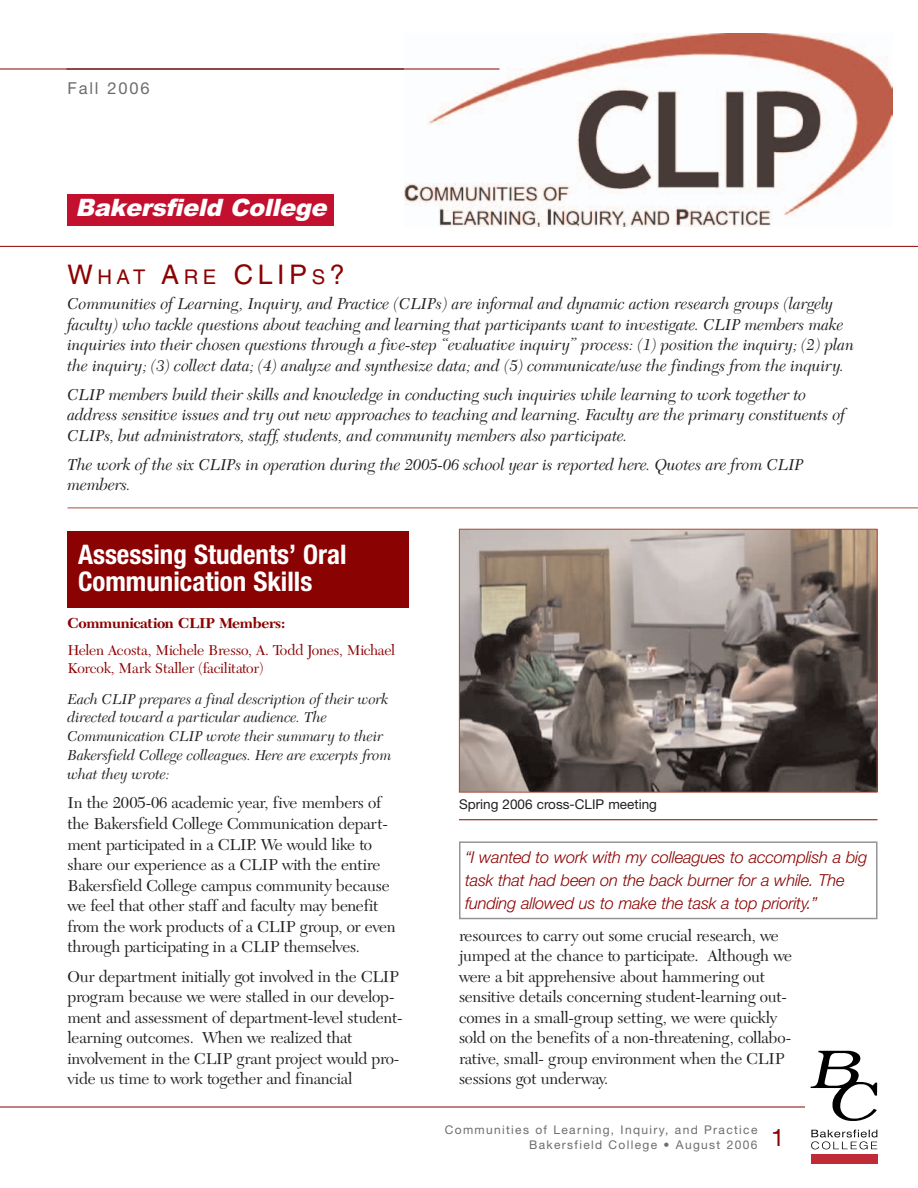
<style>
.page{position:relative;width:918px;height:1188px;background:#fff}
.page>*{position:absolute;margin:0;border:0;box-sizing:border-box;transform-origin:0 0}
.t1{font:700 condensed 27px/27px "Helvetica Neue";color:#fff}
.t2{font:27px "Helvetica";color:#8b0202}
.t3{font:italic 900 24px "Arial";color:#fff}
.t4{font:24px "Helvetica Neue";color:#8b0202}
.t5{font:16.5px/20.5px "New Caledonia";letter-spacing:-.01em;color:#231f20}
.t6{font:italic 16.5px/20.4px "New Caledonia";letter-spacing:-.01em;color:#231f20}
.t7{font:italic 300 16.5px/23.1px "Helvetica Neue";letter-spacing:-.01em;color:#8b0202}
.t8{font:16.5px "Helvetica Neue";letter-spacing:.11em;color:#6c6d70}
.t9{font:italic 15px/18.9px "New Caledonia";letter-spacing:-.01em;color:#231f20}
.t10{font:15px/18px "New Caledonia";letter-spacing:-.01em;color:#8b0202}
.t11{font:700 15px "New Caledonia";letter-spacing:-.01em;color:#8b0202}
.t12{font:13.5px "Helvetica Neue";color:#231f20}
.t13{font:12px/15px "Helvetica Neue";letter-spacing:.11em;color:#6c6d70;text-align:right}
.s1{font-size:20.25px}
</style>
<div class="page">
<img style="left:404px;top:34px;width:489px;height:193px">
<hr style="left:0;top:69px;width:500px;height:1px;background:#8b0202">
<hr style="left:0;top:246px;width:918px;height:1px;background:#8b0202">
<hr style="left:68px;top:508px;width:850px;height:1px;background:#ab4c36">
<div style="left:68px;top:531px;width:341px;height:77px;background:#8b0202"></div>
<img style="left:461px;top:531px;width:415px;height:260px">
<div style="left:459px;top:529px;width:419px;height:264px;border:1px solid #ab4c36"></div>
<hr style="left:459px;top:819px;width:419px;height:1px;background:#8b0202">
<div style="left:459px;top:841px;width:419px;height:78px;border:2px solid #939598"></div>
<hr style="left:0;top:1107px;width:864px;height:1px;background:#8b0202">
<div style="left:805px;top:1049px;width:81px;height:120px;background:#fff"></div>
<svg style="left:811px;top:1130px;width:66px;height:19px"></svg>
<div style="left:811px;top:1154px;width:66px;height:10px;background:#bf2b37"></div>
<svg style="left:811px;top:1051px;width:66px;height:70px"></svg>
<div style="left:68px;top:194px;width:266px;height:32px;background:#c3102f"></div>
<p class="t8" style="left:68px;top:78px;width:84px">Fall 2006</p>
<h2 class="t3" style="left:75px;top:194px;width:258px">Bakersfield College</h2>
<h1 class="t2" style="left:68px;top:264px;width:279px">W<span class="s1">HAT</span> A<span class="s1">RE</span> CLIP<span class="s1">S</span>?</h1>
<p class="t6" style="left:68px;top:293px;width:788px">Communities of Learning, Inquiry, and Practice (CLIPs) are informal and dynamic action research groups (largely faculty) who tackle questions about teaching and learning that participants want to investigate. CLIP members make inquiries into their chosen questions through a five-step “evaluative inquiry” process: (1) position the inquiry; (2) plan the inquiry; (3) collect data; (4) analyze and synthesize data; and (5) communicate/use the findings from the inquiry.</p>
<p class="t6" style="left:68px;top:384px;width:779px">CLIP members build their skills and knowledge in conducting such inquiries while learning to work together to address sensitive issues and try out new approaches to teaching and learning. Faculty are the primary constituents of<br>CLIPs, but administrators, staff, students, and community members also participate.</p>
<p class="t6" style="left:68px;top:454px;width:738px">The work of the six CLIPs in operation during the 2005-06 school year is reported here. Quotes are from CLIP members.</p>
<h1 class="t1" style="left:78px;top:540px;width:270px">Assessing Students’ Oral<br>Communication Skills</h1>
<p class="t11" style="left:68px;top:614px;width:219px">Communication CLIP Members:</p>
<p class="t10" style="left:68px;top:640px;width:329px">Helen Acosta, Michele Bresso, A. Todd Jones, Michael<br>Korcok, Mark Staller (facilitator)</p>
<p class="t9" style="left:68px;top:689px;width:325px">Each CLIP prepares a final description of their work directed toward a particular audience. The Communication CLIP wrote their summary to their Bakersfield College colleagues. Here are excerpts from what they wrote:</p>
<p class="t5" style="left:68px;top:792px;width:330px">In the 2005-06 academic year, five members of the Bakersfield College Communication depart&shy;ment participated in a CLIP. We would like to share our experience as a CLIP with the entire Bakersfield College campus community because we feel that other staff and faculty may benefit from the work products of a CLIP group, or even through participating in a CLIP themselves.</p>
<p class="t5" style="left:68px;top:966px;width:337px">Our department initially got involved in the CLIP program because we were stalled in our develop&shy;ment and assessment of department-level student&shy;learning outcomes. When we realized that involvement in the CLIP grant project would pro&shy;vide us time to work together and financial</p>
<p class="t12" style="left:459px;top:796px;width:199px">Spring 2006 cross-CLIP meeting</p>
<p class="t7" style="left:465px;top:846px;width:404px">“I wanted to work with my colleagues to accomplish a big task that had been on the back burner for a while. The funding allowed us to make the task a top priority.”</p>
<p class="t5" style="left:459px;top:925px;width:335px">resources to carry out some crucial research, we jumped at the chance to participate. Although we were a bit apprehensive about hammering out sensitive details concerning student-learning out&shy;comes in a small-group setting, we were quickly sold on the benefits of a non-threatening, collabo&shy;rative, small- group environment when the CLIP sessions got underway.</p>
<p class="t13" style="left:445px;top:1122px;width:314px">Communities of Learning, Inquiry, and Practice<br>Bakersfield College • August 2006</p>
<h2 class="t4" style="left:771px;top:1123px;width:15px">1</h2>
</div>
